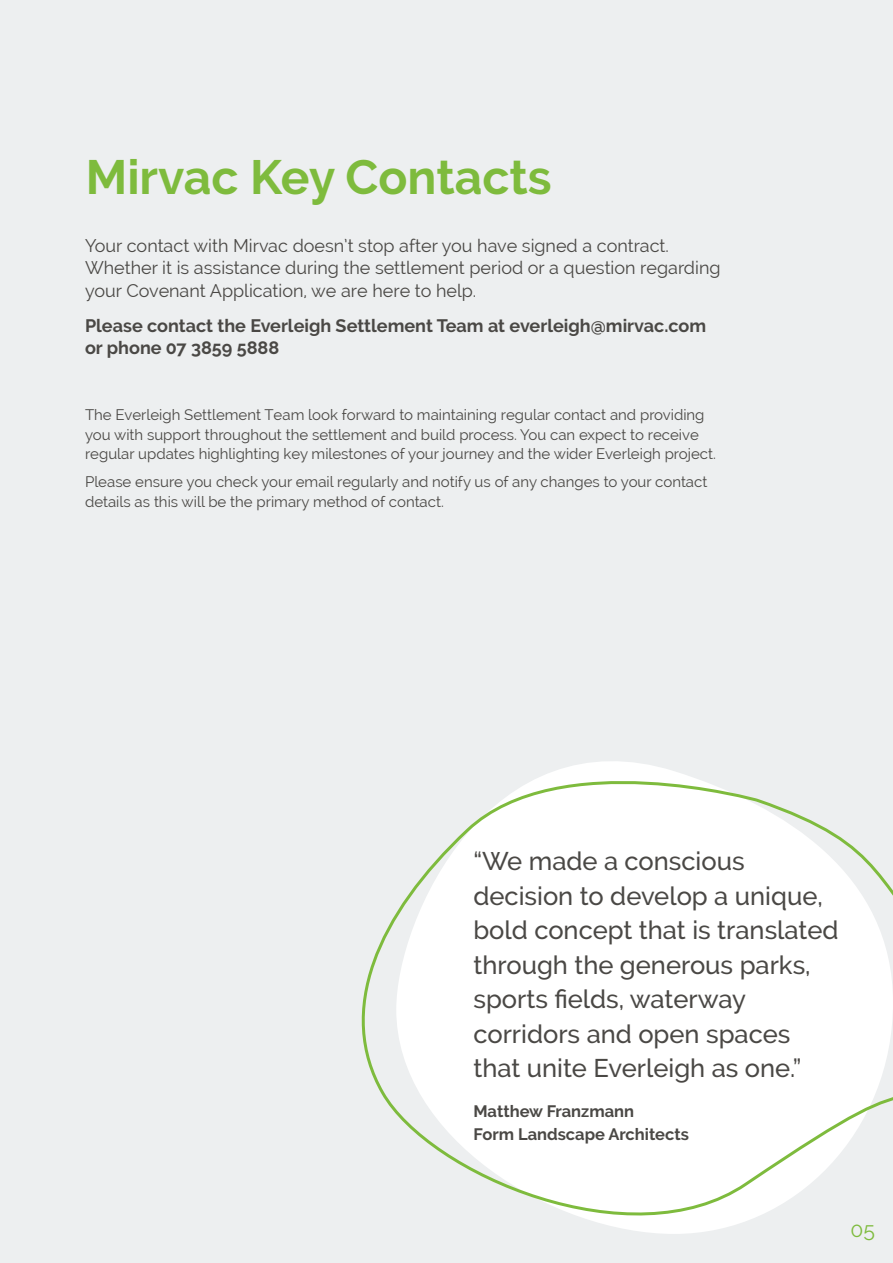
<style>
.page{position:relative;width:893px;height:1263px;background:#edeff0}
.page>*{position:absolute;margin:0;border:0;box-sizing:border-box;transform-origin:0 0}
.t1{font:700 48px "Raleway";color:#7ebb3d}
.t2{font:500 25.5px/34.5px "Raleway";color:#4a4845}
.t3{font:21px "Raleway";color:#7ebb3d}
.t4{font:18px/22.5px "Raleway";color:#4a4845}
.t5{font:700 18px/22.5px "Raleway";color:#4a4845}
.t6{font:700 16.5px "Raleway";color:#4a4845}
.t7{font:15px/19.5px "Raleway";color:#4a4845}
</style>
<div class="page">
<svg style="left:361px;top:761px;width:532px;height:473px"></svg>
<p class="t1" style="left:86px;top:150px;width:467px">Mirvac Key Contacts</p>
<p class="t4" style="left:85px;top:234px;width:637px">Your contact with Mirvac doesn’t stop after you have signed a contract.<br>Whether it is assistance during the settlement period or a question regarding your Covenant Application, we are here to help.</p>
<p class="t5" style="left:85px;top:314px;width:623px">Please contact the Everleigh Settlement Team at everleigh@mirvac.com or phone 07 3859 5888</p>
<p class="t7" style="left:85px;top:405px;width:632px">The Everleigh Settlement Team look forward to maintaining regular contact and providing you with support throughout the settlement and build process. You can expect to receive regular updates highlighting key milestones of your journey and the wider Everleigh project.</p>
<p class="t7" style="left:85px;top:472px;width:624px">Please ensure you check your email regularly and notify us of any changes to your contact details as this will be the primary method of contact.</p>
<p class="t2" style="left:473px;top:844px;width:367px">“We made a conscious decision to develop a unique, bold concept that is translated through the generous parks, sports fields, waterway corridors and open spaces that unite Everleigh as one.”</p>
<p class="t6" style="left:473px;top:1101px;width:162px">Matthew Franzmann</p>
<p class="t6" style="left:473px;top:1125px;width:217px">Form Landscape Architects</p>
<p class="t3" style="left:850px;top:1218px;width:26px">05</p>
</div>
